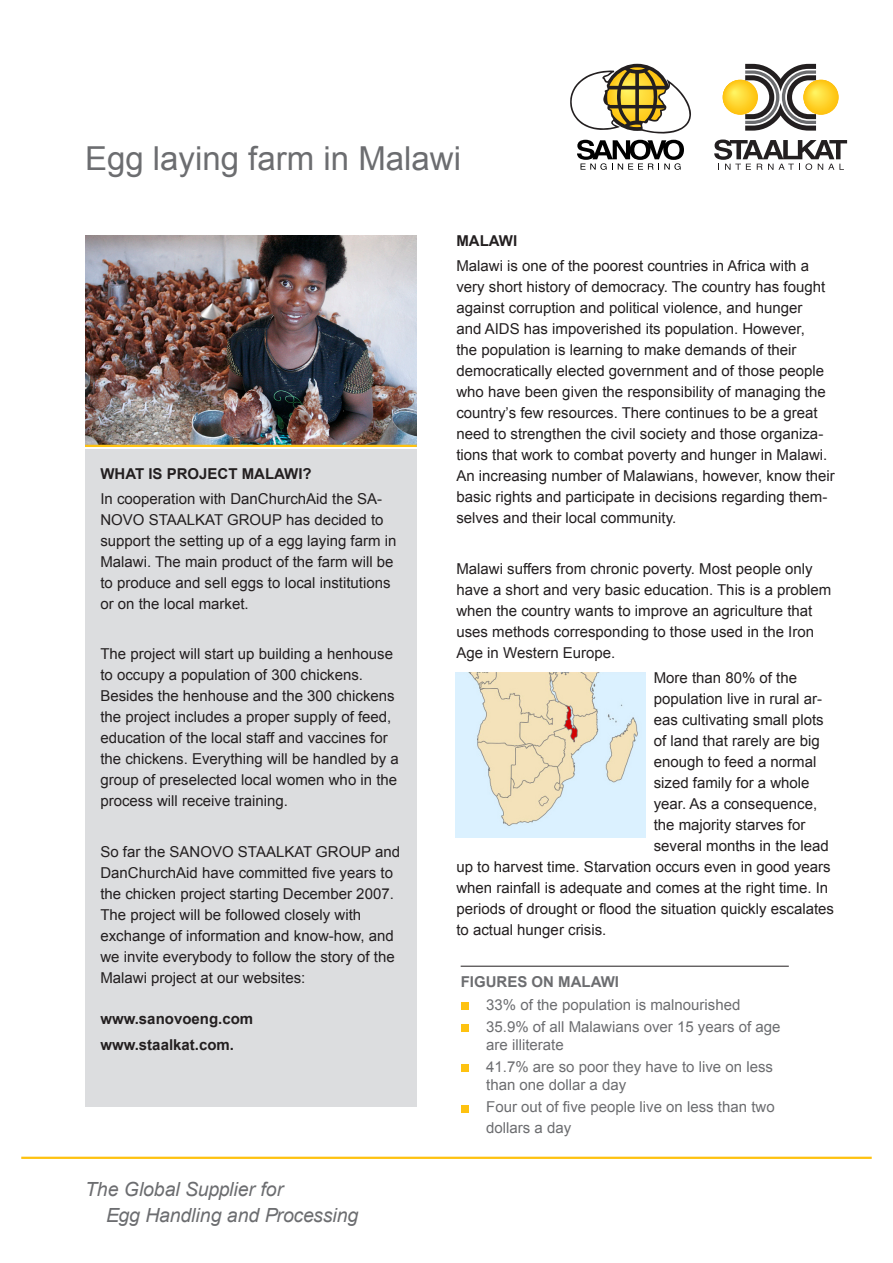
<style>
.page{position:relative;width:893px;height:1263px;background:#fff}
.page>*{position:absolute;margin:0;border:0;box-sizing:border-box;transform-origin:0 0}
.t1{font:33px "Arial";color:#6c6d70}
.t2{font:italic 19.5px/25.5px "Arial";letter-spacing:-.005em;color:#6c6d70}
.t3{font:15px/21px "Arial";color:#231f20}
.t4{font:15px/22.2px "Arial";color:#6c6d70}
.t5{font:700 15px/25.2px "Arial";color:#231f20}
.t6{font:700 15px "Arial";color:#6c6d70}
</style>
<div class="page">
<div style="left:85px;top:450px;width:332px;height:657px;background:#dcdddf"></div>
<svg style="left:570px;top:64px;width:121px;height:70px"></svg>
<svg style="left:577px;top:140px;width:107px;height:30px"></svg>
<svg style="left:714px;top:140px;width:133px;height:30px"></svg>
<svg style="left:803px;top:80px;width:36px;height:35px"></svg>
<div style="left:804px;top:80px;width:34px;height:34px;background:#fec412;border-radius:50%"></div>
<div style="left:804px;top:81px;width:32px;height:32px;background:#fec716;border-radius:50%"></div>
<div style="left:805px;top:82px;width:30px;height:29px;background:#feca1a;border-radius:50%"></div>
<div style="left:806px;top:82px;width:27px;height:28px;background:#fecd23;border-radius:50%"></div>
<div style="left:807px;top:83px;width:25px;height:25px;background:#ffd126;border-radius:50%"></div>
<div style="left:807px;top:84px;width:23px;height:23px;background:#ffd42c;border-radius:50%"></div>
<div style="left:808px;top:84px;width:22px;height:22px;background:#ffd52f;border-radius:50%"></div>
<div style="left:808px;top:85px;width:20px;height:20px;background:#ffd936;border-radius:50%"></div>
<div style="left:809px;top:85px;width:19px;height:19px;background:#ffd937;border-radius:50%"></div>
<div style="left:809px;top:86px;width:17px;height:17px;background:#ffdd3c;border-radius:50%"></div>
<div style="left:810px;top:87px;width:14px;height:14px;background:#ffe243;border-radius:50%"></div>
<div style="left:811px;top:88px;width:11px;height:12px;background:#ffe547;border-radius:50%"></div>
<div style="left:811px;top:88px;width:11px;height:11px;background:#ffe74a;border-radius:50%"></div>
<div style="left:812px;top:89px;width:9px;height:9px;background:#ffe94f;border-radius:50%"></div>
<div style="left:812px;top:89px;width:8px;height:8px;background:#ffec53;border-radius:50%"></div>
<svg style="left:723px;top:80px;width:35px;height:35px"></svg>
<div style="left:723px;top:80px;width:35px;height:34px;background:#fec211;border-radius:50%"></div>
<div style="left:723px;top:80px;width:34px;height:34px;background:#fec412;border-radius:50%"></div>
<div style="left:723px;top:80px;width:34px;height:33px;background:#fec413;border-radius:50%"></div>
<div style="left:724px;top:81px;width:30px;height:31px;background:#fec918;border-radius:50%"></div>
<div style="left:725px;top:82px;width:28px;height:28px;background:#fecc1c;border-radius:50%"></div>
<div style="left:725px;top:82px;width:27px;height:28px;background:#fecd23;border-radius:50%"></div>
<div style="left:726px;top:83px;width:25px;height:25px;background:#ffd126;border-radius:50%"></div>
<div style="left:726px;top:83px;width:24px;height:25px;background:#ffd127;border-radius:50%"></div>
<div style="left:727px;top:84px;width:22px;height:23px;background:#ffd42c;border-radius:50%"></div>
<div style="left:727px;top:84px;width:22px;height:22px;background:#ffd52f;border-radius:50%"></div>
<div style="left:727px;top:85px;width:21px;height:21px;background:#ffd632;border-radius:50%"></div>
<div style="left:727px;top:85px;width:20px;height:20px;background:#ffd834;border-radius:50%"></div>
<div style="left:728px;top:85px;width:19px;height:20px;background:#ffd936;border-radius:50%"></div>
<div style="left:728px;top:85px;width:19px;height:19px;background:#ffd937;border-radius:50%"></div>
<div style="left:728px;top:86px;width:17px;height:17px;background:#ffdc3b;border-radius:50%"></div>
<div style="left:729px;top:86px;width:16px;height:17px;background:#ffdd3c;border-radius:50%"></div>
<div style="left:729px;top:86px;width:16px;height:16px;background:#ffde3d;border-radius:50%"></div>
<div style="left:729px;top:87px;width:14px;height:14px;background:#ffe142;border-radius:50%"></div>
<div style="left:730px;top:87px;width:13px;height:14px;background:#ffe243;border-radius:50%"></div>
<div style="left:730px;top:87px;width:13px;height:13px;background:#ffe344;border-radius:50%"></div>
<div style="left:730px;top:88px;width:11px;height:11px;background:#ffe74a;border-radius:50%"></div>
<div style="left:731px;top:89px;width:10px;height:10px;background:#ffe84b;border-radius:50%"></div>
<div style="left:731px;top:89px;width:9px;height:9px;background:#ffea50;border-radius:50%"></div>
<div style="left:732px;top:90px;width:7px;height:7px;background:#fff15c;border-radius:50%"></div>
<svg style="left:745px;top:64px;width:74px;height:67px"></svg>
<hr style="left:21px;top:1157px;width:851px;height:2px;background:#fec210">
<img style="left:85px;top:235px;width:332px;height:210px">
<hr style="left:85px;top:445px;width:332px;height:2px;background:#fec210">
<hr style="left:461px;top:966px;width:328px;height:1px;background:#231f20">
<div style="left:461px;top:1002px;width:7px;height:8px;background:#fec210"></div>
<div style="left:461px;top:1024px;width:7px;height:8px;background:#fec210"></div>
<div style="left:461px;top:1064px;width:7px;height:8px;background:#fec210"></div>
<div style="left:461px;top:1105px;width:7px;height:7px;background:#fec210"></div>
<img style="left:455px;top:672px;width:190px;height:166px">
<h1 class="t1" style="left:85px;top:136px;width:377px">Egg laying farm in Malawi</h1>
<p class="t5" style="left:100px;top:461px;width:213px">WHAT IS PROJECT MALAWI?</p>
<p class="t3" style="left:100px;top:488px;width:297px">In cooperation with DanChurchAid the SA-NOVO STAALKAT GROUP has decided to support the setting up of a egg laying farm in Malawi. The main product of the farm will be to produce and sell eggs to local institutions or on the local market.</p>
<p class="t3" style="left:100px;top:644px;width:300px">The project will start up building a henhouse to occupy a population of 300 chickens.<br>Besides the henhouse and the 300 chickens the project includes a proper supply of feed, education of the local staff and vaccines for the chickens. Everything will be handled by a group of preselected local women who in the process will receive training.</p>
<p class="t3" style="left:100px;top:841px;width:301px">So far the SANOVO STAALKAT GROUP and DanChurchAid have committed five years to the chicken project starting December 2007.<br>The project will be followed closely with exchange of information and know-how, and we invite everybody to follow the story of the Malawi project at our websites:</p>
<p class="t5" style="left:100px;top:1007px;width:154px">WWW.SANOVOENG.COM<br>WWW.STAALKAT.COM.</p>
<h2 class="t2" style="left:106px;top:1177px;width:254px;text-indent:-21px">The Global Supplier for<br>Egg Handling and Processing</h2>
<p class="t5" style="left:456px;top:229px;width:62px">MALAWI</p>
<p class="t3" style="left:456px;top:256px;width:380px">Malawi is one of the poorest countries in Africa with a very short history of democracy. The country has fought against corruption and political violence, and hunger<br>and AIDS has impoverished its population. However,<br>the population is learning to make demands of their democratically elected government and of those people who have been given the responsibility of managing the country’s few resources. There continues to be a great need to strengthen the civil society and those organiza&shy;tions that work to combat poverty and hunger in Malawi.<br>An increasing number of Malawians, however, know their basic rights and participate in decisions regarding them&shy;selves and their local community.</p>
<p class="t3" style="left:456px;top:558px;width:376px">Malawi suffers from chronic poverty. Most people only have a short and very basic education. This is a problem when the country wants to improve an agriculture that uses methods corresponding to those used in the Iron Age in Western Europe.</p>
<p class="t3" style="left:654px;top:667px;width:145px">More than 80% of the</p>
<p class="t3" style="left:654px;top:688px;width:170px">population live in rural ar-</p>
<p class="t3" style="left:654px;top:709px;width:172px">eas cultivating small plots</p>
<p class="t3" style="left:654px;top:730px;width:167px">of land that rarely are big</p>
<p class="t3" style="left:654px;top:751px;width:164px">enough to feed a normal</p>
<p class="t3" style="left:654px;top:772px;width:157px">sized family for a whole</p>
<p class="t3" style="left:654px;top:793px;width:165px">year. As a consequence,</p>
<p class="t3" style="left:654px;top:814px;width:153px">the majority starves for</p>
<p class="t3" style="left:654px;top:835px;width:177px">several months in the lead</p>
<p class="t3" style="left:456px;top:856px;width:376px">up to harvest time. Starvation occurs even in good years</p>
<p class="t3" style="left:456px;top:877px;width:373px">when rainfall is adequate and comes at the right time. In</p>
<p class="t3" style="left:456px;top:898px;width:379px">periods of drought or flood the situation quickly escalates</p>
<p class="t3" style="left:456px;top:919px;width:152px">to actual hunger crisis.</p>
<p class="t6" style="left:461px;top:972px;width:160px">FIGURES ON MALAWI</p>
<p class="t4" style="left:486px;top:993px;width:296px">33% of the population is malnourished<br>35.9% of all Malawians over 15 years of age</p>
<p class="t4" style="left:486px;top:1034px;width:288px">are illiterate<br>41.7% are so poor they have to live on less</p>
<p class="t4" style="left:486px;top:1074px;width:290px;line-height:21.6px">than one dollar a day<br>Four out of five people live on less than two dollars a day</p>
</div>
